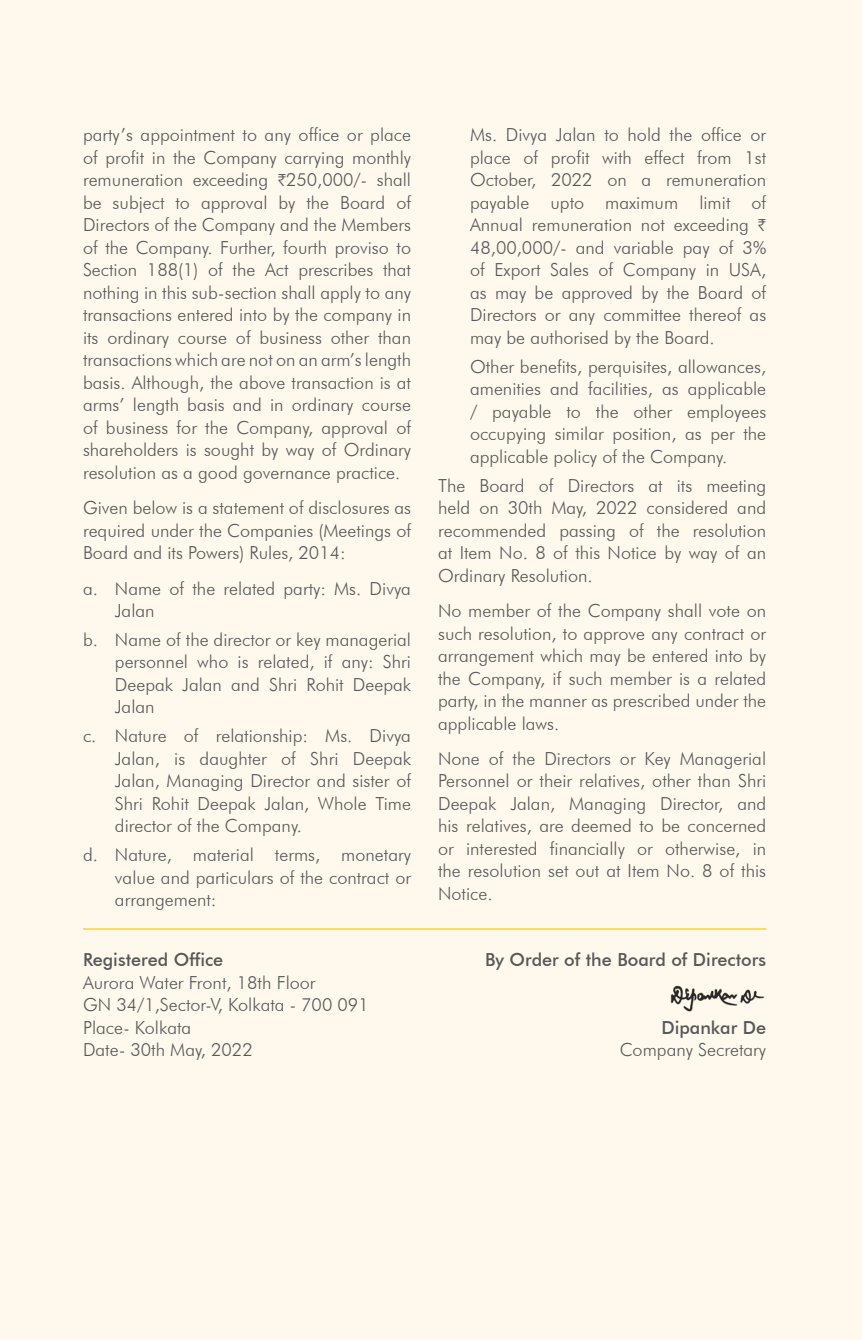
<style>
.page{position:relative;width:862px;height:1340px;background:#fff}
.page>*{position:absolute;margin:0;border:0;box-sizing:border-box;transform-origin:0 0}
.body_copy{font:300 18px/22.5px "Futura BT";color:#57585a;text-align:justify}
._5{font:300 18px/22.5px "Futura BT";color:#57585a;text-align:justify}
._5_5{font:300 18px/22.5px "Futura BT";color:#57585a;text-align:justify}
.body_copy-2{font:500 18px "Futura BT";color:#57585a}
.s1{font-family:"ITF Rupee";font-weight:400}
</style>
<div class="page">
<div style="left:0;top:0;width:861px;height:1339px;background:#fef9ec"></div>
<img style="left:670px;top:985px;width:95px;height:26px">
<hr style="left:83px;top:928px;width:682px;height:1px;background:#fec210">
<p class="body_copy" style="left:83px;top:123px;width:329px">party’s appointment to any office or place of profit in the Company carrying monthly remuneration exceeding <span class="s1">H</span>250,000/- shall be subject to approval by the Board of Directors of the Company and the Members of the Company. Further, fourth proviso to Section 188(1) of the Act prescribes that nothing in this sub-section shall apply to any transactions entered into by the company in its ordinary course of business other than transactions which are not on an arm’s length basis. Although, the above transaction is at arms’ length basis and in ordinary course of business for the Company, approval of shareholders is sought by way of Ordinary resolution as a good governance practice.</p>
<p class="body_copy" style="left:83px;top:496px;width:329px">Given below is a statement of disclosures as required under the Companies (Meetings of Board and its Powers) Rules, 2014:</p>
<p class="_5_5" style="left:115px;top:576px;width:297px;text-indent:-32px">a. Name of the related party: Ms. Divya<br>Jalan</p>
<p class="_5_5" style="left:115px;top:628px;width:297px;text-indent:-32px">b. Name of the director or key managerial personnel who is related, if any: Shri Deepak Jalan and Shri Rohit Deepak Jalan</p>
<p class="_5_5" style="left:115px;top:724px;width:297px;text-indent:-32px">c. Nature of relationship: Ms. Divya Jalan, is daughter of Shri Deepak Jalan, Managing Director and sister of Shri Rohit Deepak Jalan, Whole Time director of the Company.</p>
<p class="_5_5" style="left:115px;top:843px;width:297px;text-indent:-32px">d. Nature, material terms, monetary value and particulars of the contract or arrangement:</p>
<p class="_5" style="left:470px;top:123px;width:297px">Ms. Divya Jalan to hold the office or place of profit with effect from 1st October, 2022 on a remuneration payable upto maximum limit of Annual remuneration not exceeding <span class="s1">H </span>48,00,000/- and variable pay of 3% of Export Sales of Company in USA, as may be approved by the Board of Directors or any committee thereof as may be authorised by the Board.</p>
<p class="_5" style="left:470px;top:355px;width:297px">Other benefits, perquisites, allowances, amenities and facilities, as applicable / payable to the other employees occupying similar position, as per the applicable policy of the Company.</p>
<p class="body_copy" style="left:438px;top:474px;width:329px">The Board of Directors at its meeting held on 30th May, 2022 considered and recommended passing of the resolution at Item No. 8 of this Notice by way of an Ordinary Resolution.</p>
<p class="body_copy" style="left:438px;top:599px;width:329px">No member of the Company shall vote on such resolution, to approve any contract or arrangement which may be entered into by the Company, if such member is a related party, in the manner as prescribed under the applicable laws.</p>
<p class="body_copy" style="left:438px;top:747px;width:329px">None of the Directors or Key Managerial Personnel or their relatives, other than Shri Deepak Jalan, Managing Director, and his relatives, are deemed to be concerned or interested financially or otherwise, in the resolution set out at Item No. 8 of this Notice.</p>
<p class="body_copy-2" style="left:83px;top:948px;width:142px">Registered Office</p>
<p class="body_copy-2" style="left:485px;top:948px;width:282px">By Order of the Board of Directors</p>
<p class="body_copy" style="left:83px;top:971px;width:234px">Aurora Water Front, 18th Floor</p>
<p class="body_copy" style="left:83px;top:993px;width:287px">GN 34/1,Sector-V, Kolkata - 700 091</p>
<p class="body_copy" style="left:83px;top:1016px;width:110px">Place- Kolkata</p>
<p class="body_copy-2" style="left:661px;top:1016px;width:106px">Dipankar De</p>
<p class="body_copy" style="left:83px;top:1038px;width:171px">Date- 30th May, 2022</p>
<p class="body_copy" style="left:619px;top:1038px;width:148px">Company Secretary</p>
</div>
